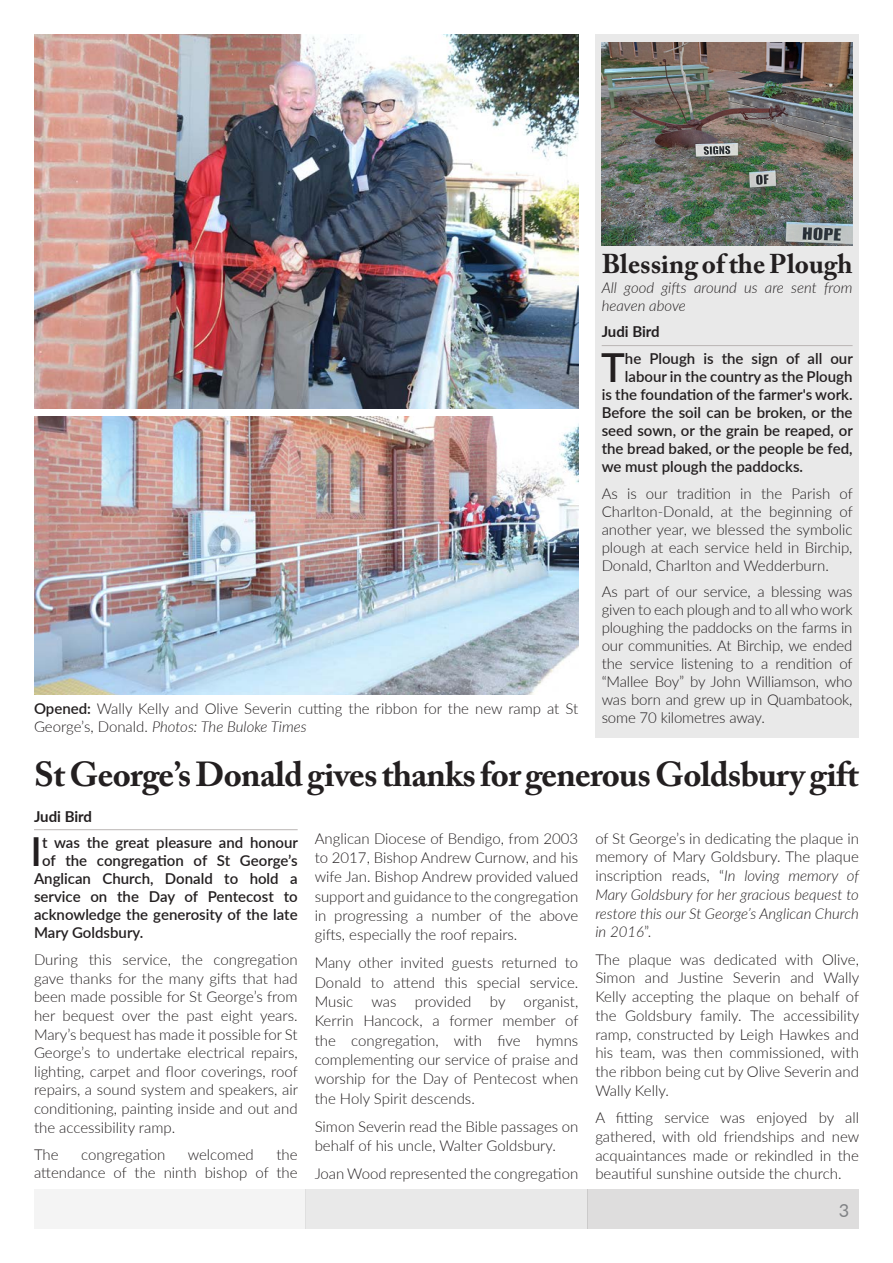
<style>
.page{position:relative;width:893px;height:1263px;background:#fff}
.page>*{position:absolute;margin:0;border:0;box-sizing:border-box;transform-origin:0 0}
.Body_text{font:600 40.05px "Lato";color:#231f20}
.Introduction{font:600 40.05px "Lato";color:#231f20}
.Body_text-2{font:700 34.5px "Adobe Caslon Pro";letter-spacing:-.02em;color:#231f20}
.Body_text-3{font:700 27px "Adobe Caslon Pro";color:#231f20}
.t1{font:18px "Lato";color:#808285}
.Body_text-4{font:300 15px/19.4px "Lato";color:#231f20;text-align:justify}
.Body_text-5{font:italic 300 15px/18.8px "Lato";color:#231f20}
.Body_text-6{font:600 15px "Lato";color:#231f20}
.Introduction-2{font:600 15px "Lato";color:#231f20}
.Body_text-7{font:700 15px "Lato";letter-spacing:-.005em;color:#231f20}
.s1{font-weight:600}
.s2{font-style:italic}
.s3{font-style:normal}
</style>
<div class="page">
<div style="left:587px;top:1189px;width:272px;height:40px;background:#dedddd"></div>
<div style="left:305px;top:1189px;width:282px;height:40px;background:#e9e9e9"></div>
<div style="left:34px;top:1189px;width:271px;height:40px;background:#f4f4f4"></div>
<div style="left:595px;top:34px;width:264px;height:704px;background:#e9e9e9"></div>
<hr style="left:602px;top:345px;width:251px;height:1px;background:#bab5b4">
<img style="left:602px;top:42px;width:251px;height:203px">
<hr style="left:34px;top:829px;width:264px;height:1px;background:#bab5b4">
<img style="left:34px;top:417px;width:544px;height:278px">
<img style="left:34px;top:34px;width:544px;height:374px">
<p class="Body_text-4" style="left:34px;top:699px;width:546px;line-height:18px"><span class="s1">Opened:</span> Wally Kelly and Olive Severin cutting the ribbon for the new ramp at St<br>George’s, Donald. <span class="s2">Photos: The Buloke Times</span></p>
<p class="Body_text-3" style="left:602px;top:248px;width:252px">Blessing of the Plough</p>
<p class="Body_text-5" style="left:602px;top:278px;width:252px;line-height:18px">All good gifts around us are sent from heaven above</p>
<p class="Body_text-7" style="left:602px;top:321px;width:60px">Judi Bird</p>
<p class="Body_text" style="left:601px;top:338px;width:25px">T</p>
<p class="Body_text-6" style="left:625px;top:348px;width:229px">he Plough is the sign of all our</p>
<p class="Body_text-6" style="left:625px;top:366px;width:229px">labour in the country as the Plough</p>
<p class="Body_text-6" style="left:602px;top:384px;width:252px">is the foundation of the farmer's work.</p>
<p class="Body_text-6" style="left:602px;top:402px;width:252px">Before the soil can be broken, or the</p>
<p class="Body_text-6" style="left:602px;top:420px;width:253px">seed sown, or the grain be reaped, or</p>
<p class="Body_text-6" style="left:602px;top:438px;width:252px">the bread baked, or the people be fed,</p>
<p class="Body_text-6" style="left:602px;top:456px;width:203px">we must plough the paddocks.</p>
<p class="Body_text-4" style="left:602px;top:484px;width:253px;line-height:18px">As is our tradition in the Parish of Charlton-Donald, at the beginning of another year, we blessed the symbolic plough at each service held in Birchip, Donald, Charlton and Wedderburn.</p>
<p class="Body_text-4" style="left:602px;top:582px;width:253px;line-height:18px">As part of our service, a blessing was given to each plough and to all who work ploughing the paddocks on the farms in our communities. At Birchip, we ended the service listening to a rendition of “Mallee Boy” by John Williamson, who was born and grew up in Quambatook, some 70 kilometres away.</p>
<p class="Body_text-2" style="left:34px;top:754px;width:826px">St George’s Donald gives thanks for generous Goldsbury gift</p>
<p class="Body_text-7" style="left:34px;top:805px;width:60px">Judi Bird</p>
<p class="Introduction" style="left:31px;top:822px;width:13px">I</p>
<p class="Introduction-2" style="left:42px;top:832px;width:257px">t was the great pleasure and honour</p>
<p class="Introduction-2" style="left:42px;top:850px;width:257px">of the congregation of St George’s</p>
<p class="Introduction-2" style="left:34px;top:868px;width:265px">Anglican Church, Donald to hold a</p>
<p class="Introduction-2" style="left:34px;top:886px;width:265px">service on the Day of Pentecost to</p>
<p class="Introduction-2" style="left:34px;top:904px;width:265px">acknowledge the generosity of the late</p>
<p class="Introduction-2" style="left:34px;top:922px;width:111px">Mary Goldsbury.</p>
<p class="Body_text-4" style="left:34px;top:950px;width:265px;line-height:18.6px">During this service, the congregation gave thanks for the many gifts that had been made possible for St George’s from her bequest over the past eight years.<br>Mary’s bequest has made it possible for St George’s to undertake electrical repairs, lighting, carpet and floor coverings, roof repairs, a sound system and speakers, air conditioning, painting inside and out and the accessibility ramp.</p>
<p class="Body_text-4" style="left:34px;top:1144px;width:26px">The</p>
<p class="Body_text-4" style="left:81px;top:1144px;width:86px">congregation</p>
<p class="Body_text-4" style="left:188px;top:1144px;width:67px">welcomed</p>
<p class="Body_text-4" style="left:34px;top:1144px;width:265px;line-height:18.8px;text-align:right">the<br>attendance of the ninth bishop of the</p>
<p class="Body_text-4" style="left:315px;top:828px;width:265px">Anglican Diocese of Bendigo, from 2003 to 2017, Bishop Andrew Curnow, and his wife Jan. Bishop Andrew provided valued support and guidance to the congregation in progressing a number of the above gifts, especially the roof repairs.</p>
<p class="Body_text-4" style="left:315px;top:952px;width:265px">Many other invited guests returned to Donald to attend this special service.<br>Music was provided by organist, Kerrin Hancock, a former member of the congregation, with five hymns complementing our service of praise and worship for the Day of Pentecost when the Holy Spirit descends.</p>
<p class="Body_text-4" style="left:315px;top:1116px;width:265px">Simon Severin read the Bible passages on behalf of his uncle, Walter Goldsbury.</p>
<p class="Body_text-4" style="left:315px;top:1163px;width:265px">Joan Wood represented the congregation</p>
<p class="Body_text-5" style="left:595px;top:828px;width:265px;text-align:justify"><span class="s3">of St George’s in dedicating the plaque in memory of Mary Goldsbury. The plaque inscription reads, “</span>In loving memory of Mary Goldsbury for her gracious bequest to restore this our St George’s Anglican Church in 2016<span class="s3">”.</span></p>
<p class="Body_text-4" style="left:595px;top:949px;width:265px;line-height:18.8px">The plaque was dedicated with Olive, Simon and Justine Severin and Wally Kelly accepting the plaque on behalf of the Goldsbury family. The accessibility ramp, constructed by Leigh Hawkes and his team, was then commissioned, with the ribbon being cut by Olive Severin and Wally Kelly.</p>
<p class="Body_text-4" style="left:595px;top:1108px;width:265px;line-height:18.8px">A fitting service was enjoyed by all gathered, with old friendships and new acquaintances made or rekindled in the beautiful sunshine outside the church.</p>
<p class="t1" style="left:839px;top:1197px;width:12px">3</p>
</div>
